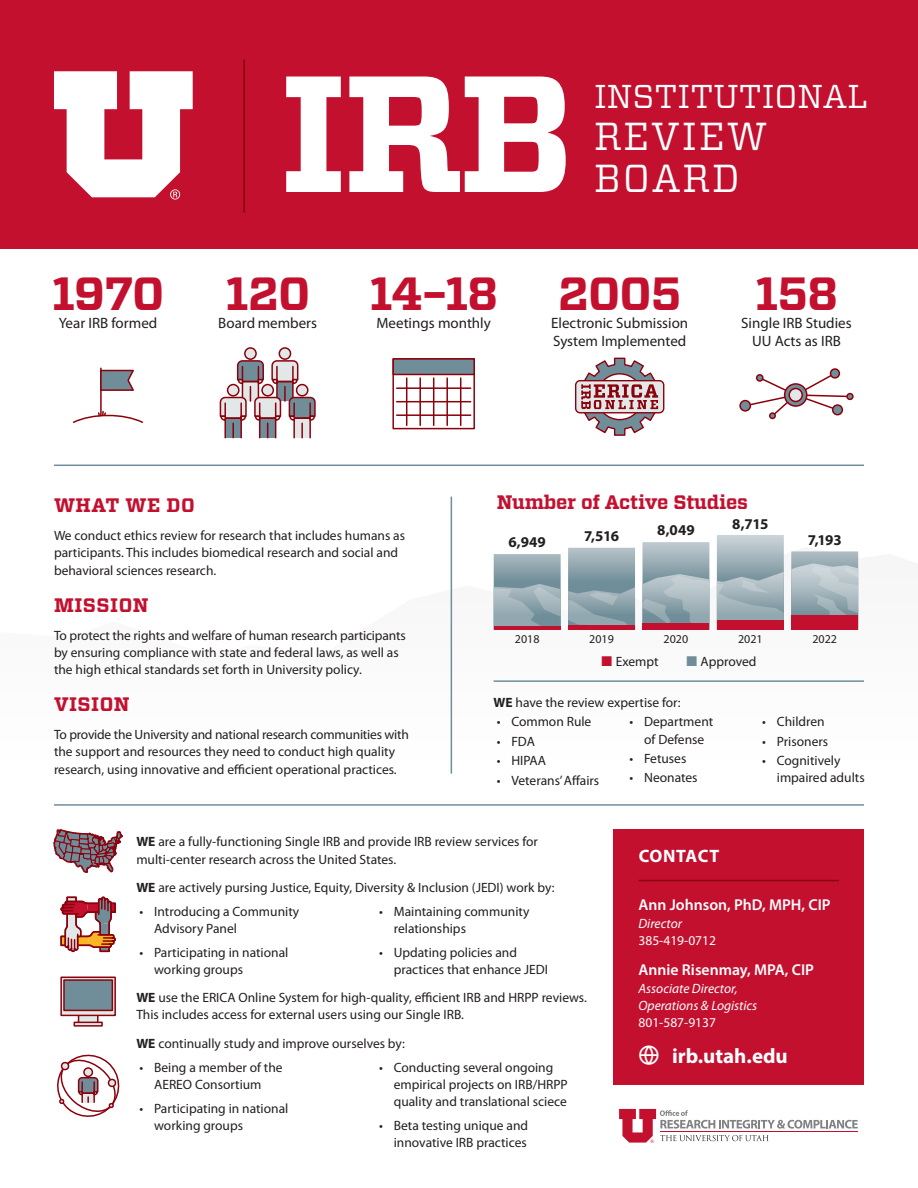
<style>
.page{position:relative;width:918px;height:1188px;background:#fff}
.page>*{position:absolute;margin:0;border:0;box-sizing:border-box;transform-origin:0 0}
.t1{font:700 165px "Vitesse";color:#fff}
.t2{font:700 46.5px "Vitesse";letter-spacing:-.02em;color:#c3102f}
.t3{font:39px/42px "Vitesse";letter-spacing:.05em;color:#fff}
.t4{font:33px "Vitesse";color:#fff}
.t5{font:700 21px "Myriad Pro";color:#fff}
.t6{font:700 19.5px "Vitesse";letter-spacing:-.01em;color:#c3102f}
.t7{font:700 19.5px "Vitesse";letter-spacing:.025em;color:#c3102f}
.t8{font:700 18px "Myriad Pro";letter-spacing:.025em;color:#fff}
.t9{font:600 15.75px "Myriad Pro";color:#fff}
.t10{font:15px/18px "Myriad Pro";color:#231f20}
.t11{font:700 15px "Myriad Pro";letter-spacing:-.02em;color:#231f20}
.t12{font:13.5px/17.2px "Myriad Pro";color:#231f20}
.t13{font:italic 13.5px/17.2px "Myriad Pro";color:#fff}
.t14{font:13.5px/17.2px "Myriad Pro";color:#fff}
.t15{font:12px "Myriad Pro";color:#231f20}
.s1{font-weight:700}
.s2{font-style:italic}
.s3{font-style:normal}
</style>
<div class="page">
<svg style="left:494px;top:535px;width:364px;height:95px"></svg>
<hr style="left:494px;top:626px;width:67px;height:4px;background:#c3102f">
<div style="left:568px;top:625px;width:67px;height:5px;background:#c3102f"></div>
<div style="left:642px;top:623px;width:67px;height:7px;background:#c3102f"></div>
<div style="left:717px;top:620px;width:67px;height:10px;background:#c3102f"></div>
<div style="left:791px;top:615px;width:67px;height:15px;background:#c3102f"></div>
<div style="left:0;top:0;width:918px;height:248px;background:#c3102f"></div>
<svg style="left:54px;top:71px;width:139px;height:129px"></svg>
<hr style="left:243px;top:59px;width:2px;height:154px;background:#8b010c">
<div style="left:613px;top:829px;width:251px;height:256px;background:#c3102f"></div>
<hr style="left:54px;top:465px;width:810px;height:1px;background:#6f8e99">
<hr style="left:54px;top:804px;width:810px;height:2px;background:#6f8e99">
<hr style="left:494px;top:680px;width:370px;height:2px;background:#6f8e99">
<hr style="left:638px;top:880px;width:201px;height:1px;background:#8b010c">
<svg style="left:619px;top:1109px;width:239px;height:34px"></svg>
<hr style="left:660px;top:1131px;width:198px;height:1px;background:#c3102f">
<svg style="left:53px;top:829px;width:70px;height:44px"></svg>
<svg style="left:57px;top:1054px;width:63px;height:63px"></svg>
<svg style="left:81px;top:1016px;width:15px;height:5px"></svg>
<div style="left:78px;top:1009px;width:21px;height:15px;border:2px solid #8b010c"></div>
<div style="left:74px;top:1022px;width:29px;height:5px;border:2px solid #8b010c"></div>
<svg style="left:63px;top:1011px;width:50px;height:2px"></svg>
<div style="left:60px;top:977px;width:56px;height:39px;border:2px solid #8b010c"></div>
<div style="left:64px;top:980px;width:48px;height:30px;background:#6f8e99"></div>
<div style="left:63px;top:979px;width:50px;height:32px;border:2px solid #8b010c"></div>
<svg style="left:60px;top:896px;width:56px;height:57px"></svg>
<div style="left:245px;top:348px;width:11px;height:11px;background:#e2e8e7;border-radius:50%"></div>
<div style="left:244px;top:347px;width:13px;height:13px;border:2px solid #8b010c;border-radius:50%"></div>
<div style="left:279px;top:348px;width:12px;height:11px;background:#e2e8e7;border-radius:50%"></div>
<div style="left:279px;top:347px;width:12px;height:13px;border:2px solid #8b010c;border-radius:50%"></div>
<svg style="left:219px;top:359px;width:97px;height:79px"></svg>
<hr style="left:100px;top:368px;width:2px;height:47px;background:#8b010c">
<svg style="left:100px;top:369px;width:34px;height:23px"></svg>
<svg style="left:72px;top:411px;width:72px;height:12px"></svg>
<div style="left:392px;top:358px;width:83px;height:71px;border:2px solid #8b010c"></div>
<div style="left:393px;top:359px;width:81px;height:15px;background:#6f8e99"></div>
<div style="left:392px;top:358px;width:83px;height:17px;border:2px solid #8b010c"></div>
<hr style="left:406px;top:378px;width:1px;height:47px;background:#8b010c">
<hr style="left:419px;top:378px;width:2px;height:47px;background:#8b010c">
<hr style="left:433px;top:378px;width:1px;height:47px;background:#8b010c">
<hr style="left:446px;top:378px;width:2px;height:47px;background:#8b010c">
<hr style="left:460px;top:378px;width:1px;height:47px;background:#8b010c">
<hr style="left:397px;top:387px;width:74px;height:2px;background:#8b010c">
<hr style="left:397px;top:401px;width:74px;height:1px;background:#8b010c">
<hr style="left:397px;top:414px;width:74px;height:2px;background:#8b010c">
<div style="left:576px;top:381px;width:88px;height:32px;background:#e2e8e7;border-radius:4px"></div>
<div style="left:575px;top:380px;width:89px;height:33px;border:1px solid #8b010c;border-radius:4px"></div>
<svg style="left:580px;top:357px;width:80px;height:79px"></svg>
<div style="left:740px;top:401px;width:10px;height:10px;background:#6f8e99;border-radius:50%"></div>
<div style="left:739px;top:400px;width:12px;height:12px;border:2px solid #8b010c;border-radius:50%"></div>
<div style="left:830px;top:368px;width:10px;height:11px;border:2px solid #8b010c;border-radius:50%"></div>
<div style="left:846px;top:393px;width:8px;height:7px;border:2px solid #8b010c;border-radius:50%"></div>
<svg style="left:743px;top:371px;width:110px;height:47px"></svg>
<div style="left:769px;top:412px;width:7px;height:7px;border:2px solid #8b010c;border-radius:50%"></div>
<hr style="left:451px;top:497px;width:1px;height:277px;background:#6f8e99">
<p class="t2" style="left:51px;top:262px;width:115px">1970</p>
<p class="t10" style="left:59px;top:314px;width:100px">Year IRB formed</p>
<p class="t1" style="left:280px;top:24px;width:296px">IRB</p>
<p class="t4" style="left:594px;top:74px;width:275px">INSTITUTIONAL</p>
<p class="t3" style="left:594px;top:115px;width:175px">REVIEW<br>BOARD</p>
<p class="t2" style="left:225px;top:262px;width:87px">120</p>
<p class="t10" style="left:218px;top:314px;width:100px">Board members</p>
<p class="t2" style="left:369px;top:262px;width:130px">14–18</p>
<p class="t10" style="left:377px;top:314px;width:116px">Meetings monthly</p>
<p class="t2" style="left:558px;top:262px;width:125px">2005</p>
<p class="t10" style="left:551px;top:314px;width:139px">Electronic Submission<br>System Implemented</p>
<p class="t2" style="left:755px;top:262px;width:85px">158</p>
<p class="t10" style="left:741px;top:314px;width:112px;text-align:center">Single IRB Studies<br>UU Acts as IRB</p>
<p class="t6" style="left:54px;top:492px;width:142px">WHAT WE DO</p>
<p class="t12" style="left:54px;top:527px;width:353px">We conduct ethics review for research that includes humans as participants. This includes biomedical research and social and behavioral sciences research.</p>
<p class="t7" style="left:54px;top:592px;width:96px">MISSION</p>
<p class="t12" style="left:54px;top:627px;width:353px">To protect the rights and welfare of human research participants by ensuring compliance with state and federal laws, as well as the high ethical standards set forth in University policy.</p>
<p class="t6" style="left:54px;top:691px;width:77px">VISION</p>
<p class="t12" style="left:54px;top:726px;width:356px">To provide the University and national research communities with the support and resources they need to conduct high quality research, using innovative and efficient operational practices.</p>
<p class="t6" style="left:497px;top:489px;width:253px">Number of Active Studies</p>
<p class="t11" style="left:508px;top:532px;width:39px">6,949</p>
<p class="t11" style="left:584px;top:526px;width:36px">7,516</p>
<p class="t11" style="left:657px;top:521px;width:39px">8,049</p>
<p class="t11" style="left:732px;top:514px;width:38px">8,715</p>
<p class="t11" style="left:808px;top:530px;width:35px">7,193</p>
<p class="t15" style="left:515px;top:633px;width:26px">2018</p>
<p class="t15" style="left:589px;top:633px;width:26px">2019</p>
<p class="t15" style="left:664px;top:633px;width:26px">2020</p>
<p class="t15" style="left:738px;top:633px;width:26px">2021</p>
<p class="t15" style="left:812px;top:633px;width:26px">2022</p>
<p class="t12" style="left:616px;top:653px;width:44px">Exempt</p>
<p class="t12" style="left:701px;top:653px;width:57px">Approved</p>
<p class="t12" style="left:494px;top:694px;width:189px"><span class="s1">WE</span> have the review expertise for:</p>
<p class="t12" style="left:497px;top:713px;width:96px">• Common Rule</p>
<p class="t12" style="left:497px;top:733px;width:40px">• FDA</p>
<p class="t12" style="left:497px;top:752px;width:51px">• HIPAA</p>
<p class="t12" style="left:497px;top:772px;width:104px">• Veterans’ Affairs</p>
<p class="t12" style="left:630px;top:713px;width:85px;text-align:center">• Department of Defense</p>
<p class="t12" style="left:630px;top:750px;width:58px">• Fetuses</p>
<p class="t12" style="left:630px;top:769px;width:70px">• Neonates</p>
<p class="t12" style="left:762px;top:713px;width:64px">• Children</p>
<p class="t12" style="left:762px;top:733px;width:67px">• Prisoners</p>
<p class="t12" style="left:777px;top:752px;width:89px;text-indent:-15px">• Cognitively impaired adults</p>
<p class="t12" style="left:136px;top:833px;width:403px"><span class="s1">WE</span> are a fully-functioning Single IRB and provide IRB review services for multi-center research across the United States.</p>
<p class="t12" style="left:136px;top:879px;width:420px"><span class="s1">WE</span> are actively pursing Justice, Equity, Diversity &amp; Inclusion (JEDI) work by:</p>
<p class="t12" style="left:154px;top:903px;width:147px;text-indent:-15px">• Introducing a Community<br>Advisory Panel</p>
<p class="t12" style="left:154px;top:944px;width:136px;text-indent:-15px">• Participating in national working groups</p>
<p class="t12" style="left:394px;top:903px;width:137px;text-indent:-15px">• Maintaining community relationships</p>
<p class="t12" style="left:394px;top:944px;width:156px;text-indent:-15px">• Updating policies and practices that enhance JEDI</p>
<p class="t12" style="left:136px;top:989px;width:452px"><span class="s1">WE</span> use the ERICA Online System for high-quality, efficient IRB and HRPP reviews.<br>This includes access for external users using our Single IRB.</p>
<p class="t12" style="left:136px;top:1035px;width:270px"><span class="s1">WE</span> continually study and improve ourselves by:</p>
<p class="t12" style="left:140px;top:1059px;width:145px;text-align:center">• Being a member of the<br>AEREO Consortium</p>
<p class="t12" style="left:154px;top:1100px;width:136px;text-indent:-15px">• Participating in national working groups</p>
<p class="t12" style="left:394px;top:1059px;width:176px;text-indent:-15px">• Conducting several ongoing empirical projects on IRB/HRPP quality and translational sciece</p>
<p class="t12" style="left:379px;top:1117px;width:150px;text-align:right">• Beta testing unique and innovative IRB practices</p>
<p class="t8" style="left:639px;top:845px;width:82px">CONTACT</p>
<p class="t9" style="left:638px;top:895px;width:194px">Ann Johnson, PhD, MPH, CIP</p>
<p class="t14" style="left:638px;top:915px;width:79px"><span class="s2">Director<br></span>385-419-0712</p>
<p class="t9" style="left:638px;top:960px;width:177px">Annie Risenmay, MPA, CIP</p>
<p class="t13" style="left:638px;top:980px;width:120px">Associate Director,<br>Operations &amp; Logistics<br><span class="s3">801-587-9137</span></p>
<p class="t5" style="left:672px;top:1042px;width:117px">irb.utah.edu</p>
</div>
